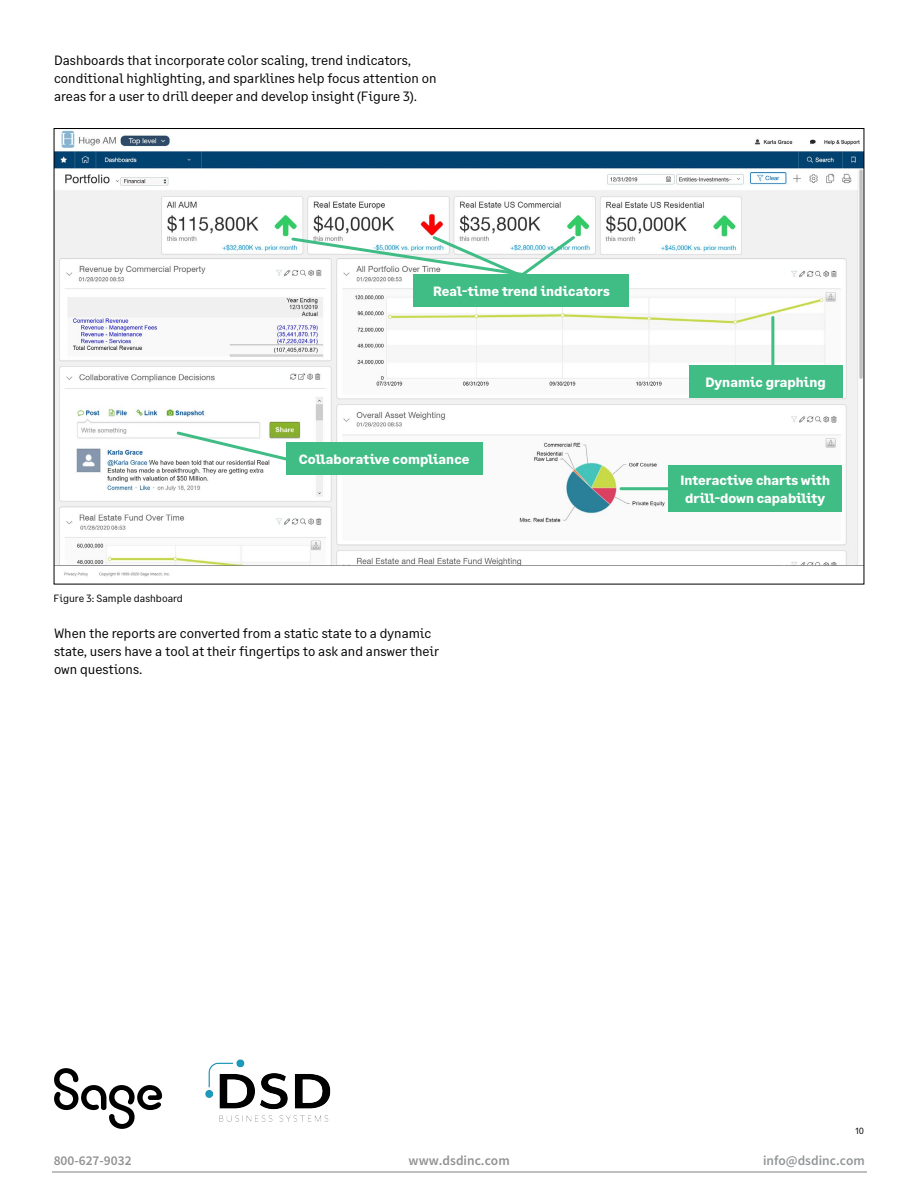
<style>
.page{position:relative;width:918px;height:1188px;background:#fff}
.page>*{position:absolute;margin:0;border:0;box-sizing:border-box;transform-origin:0 0}
.t1{font:13.5px/18px "Sage Text";color:#000}
.t2{font:700 13.5px/18px "Sage Text";color:#fff;text-align:center}
.t3{font:600 13.5px "Source Sans Pro";color:#939698}
.t4{font:600 13.5px "Source Sans Pro";color:#919191}
.t5{font:600 13.5px "Source Sans Pro";color:#929193}
.t6{font:10.5px "Sage Text";color:#000}
.t7{font:9px "Sage Text";color:#000}
</style>
<div class="page">
<img style="left:56px;top:130px;width:806px;height:447px">
<div style="left:414px;top:274px;width:215px;height:33px;background:#40bc85"></div>
<div style="left:286px;top:443px;width:196px;height:32px;background:#40bc85"></div>
<div style="left:668px;top:465px;width:174px;height:47px;background:#40bc85"></div>
<div style="left:689px;top:365px;width:153px;height:32px;background:#40bc85"></div>
<svg style="left:289px;top:233px;width:289px;height:47px"></svg>
<svg style="left:175px;top:429px;width:115px;height:34px"></svg>
<hr style="left:771px;top:318px;width:3px;height:47px;background:#40bc85">
<hr style="left:621px;top:487px;width:47px;height:3px;background:#40bc85">
<svg style="left:54px;top:1068px;width:108px;height:61px"></svg>
<hr style="left:52px;top:1172px;width:814px;height:1px;background:#bfbfbf">
<hr style="left:52px;top:1171px;width:814px;height:1px;background:#bfbfbf">
<img style="left:205px;top:1059px;width:126px;height:63px">
<p class="t1" style="left:54px;top:51px;width:384px">Dashboards that incorporate color scaling, trend indicators, conditional highlighting, and sparklines help focus attention on areas for a user to drill deeper and develop insight (Figure 3).</p>
<p class="t2" style="left:433px;top:282px;width:178px">Real-time trend indicators</p>
<p class="t6" style="left:54px;top:592px;width:131px">Figure 3: Sample dashboard</p>
<p class="t2" style="left:299px;top:451px;width:172px">Collaborative compliance</p>
<p class="t1" style="left:54px;top:625px;width:387px">When the reports are converted from a static state to a dynamic state, users have a tool at their fingertips to ask and answer their own questions.</p>
<p class="t2" style="left:705px;top:373px;width:122px">Dynamic graphing</p>
<p class="t2" style="left:680px;top:472px;width:151px">Interactive charts with drill-down capability</p>
<p class="t7" style="left:855px;top:1125px;width:10px">10</p>
<p class="t5" style="left:54px;top:1151px;width:79px">800-627-9032</p>
<p class="t4" style="left:409px;top:1152px;width:103px">www.dsdinc.com</p>
<p class="t3" style="left:763px;top:1152px;width:103px">info@dsdinc.com</p>
</div>
